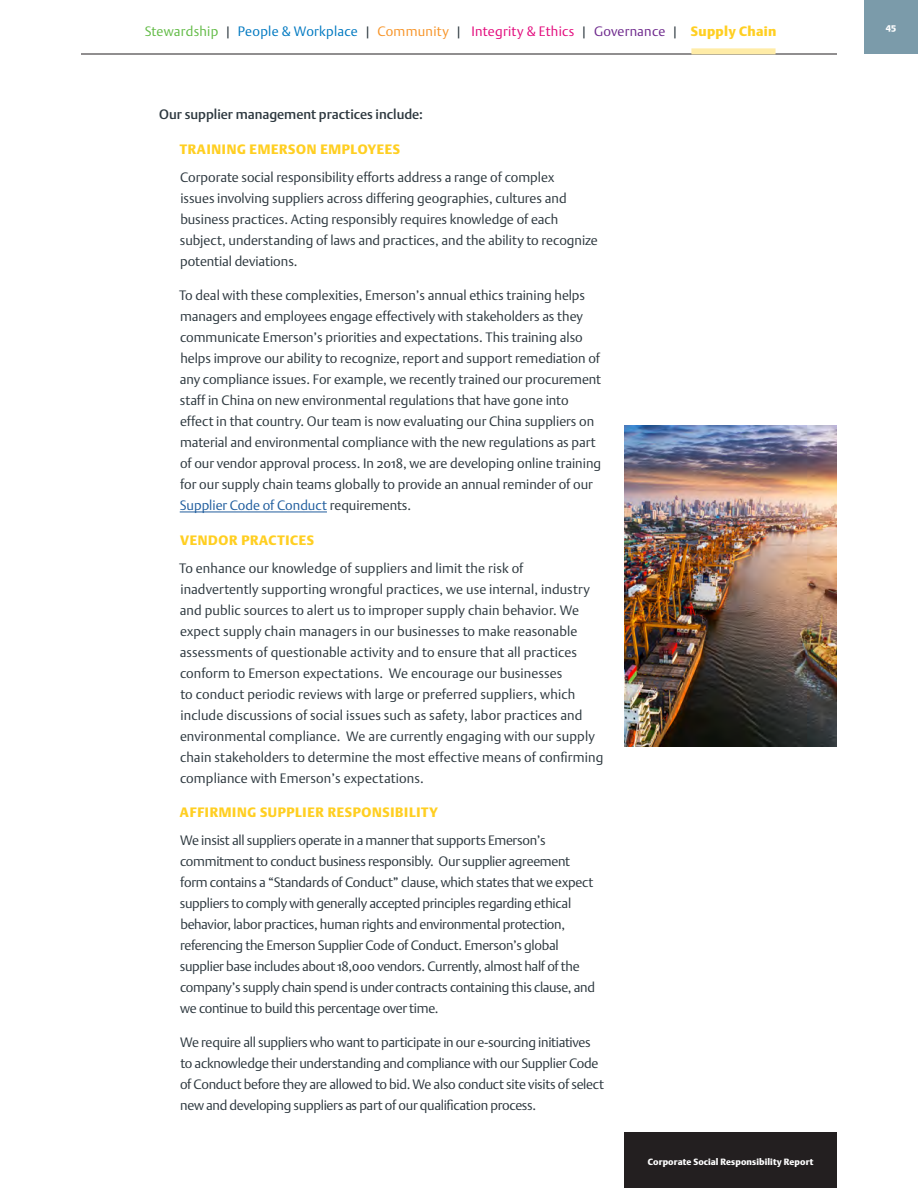
<style>
.page{position:relative;width:918px;height:1188px;background:#fff}
.page>*{position:absolute;margin:0;border:0;box-sizing:border-box;transform-origin:0 0}
.t1{font:13.5px/21px "DTL Argo ST Light";color:#2d383f}
.t2{font:13.5px/21px "DTL Argo ST Light";letter-spacing:-.02em;color:#2d383f}
.t3{font:13.5px "DTL Argo ST Light";letter-spacing:.02em;color:#0079c1}
.t4{font:13.5px "DTL Argo ST Black";letter-spacing:.05em;color:#ffcf22}
.t5{font:13.5px "DTL Argo ST Medium";color:#2d383f}
.t6{font:9px "DTL Argo ST Black";letter-spacing:.01em;color:#fff}
.s1{color:#62bb46}
.s2{color:#2d383f}
.s3{color:#f79428}
.s4{color:#e30a7c}
.s5{color:#6e298d}
.s6{font-family:"DTL Argo ST Black";color:#ffcf22}
.s7{color:#215e9e}
</style>
<div class="page">
<div style="left:624px;top:1133px;width:213px;height:55px;background:#231f20"></div>
<div style="left:864px;top:0;width:54px;height:54px;background:#7b9baa"></div>
<hr style="left:81px;top:54px;width:756px;height:1px;background:#231f20">
<div style="left:691px;top:48px;width:85px;height:6px;background:#ffeca7"></div>
<hr style="left:180px;top:512px;width:147px;height:1px;background:#215e9e">
<img style="left:624px;top:426px;width:213px;height:320px">
<p class="t3" style="left:145px;top:23px;width:633px"><span class="s1">Stewardship</span> <span class="s2">|</span> People &amp; Workplace <span class="s2">|</span> <span class="s3">Community</span> <span class="s2">|</span> <span class="s4">Integrity &amp; Ethics</span> <span class="s2">|</span> <span class="s5">Governance</span> <span class="s2">|</span> <span class="s6">Supply Chain</span></p>
<p class="t5" style="left:159px;top:107px;width:265px">Our supplier management practices include:</p>
<p class="t4" style="left:180px;top:141px;width:222px">TRAINING EMERSON EMPLOYEES</p>
<p class="t1" style="left:180px;top:166px;width:420px">Corporate social responsibility efforts address a range of complex<br>issues involving suppliers across differing geographies, cultures and business practices. Acting responsibly requires knowledge of each subject, understanding of laws and practices, and the ability to recognize potential deviations.</p>
<p class="t1" style="left:179px;top:285px;width:424px">To deal with these complexities, Emerson’s annual ethics training helps managers and employees engage effectively with stakeholders as they communicate Emerson’s priorities and expectations. This training also helps improve our ability to recognize, report and support remediation of any compliance issues. For example, we recently trained our procurement staff in China on new environmental regulations that have gone into effect in that country. Our team is now evaluating our China suppliers on material and environmental compliance with the new regulations as part of our vendor approval process. In 2018, we are developing online training for our supply chain teams globally to provide an annual reminder of our <span class="s7">Supplier Code of Conduct</span> requirements.</p>
<p class="t4" style="left:180px;top:532px;width:135px">VENDOR PRACTICES</p>
<p class="t1" style="left:179px;top:557px;width:426px">To enhance our knowledge of suppliers and limit the risk of inadvertently supporting wrongful practices, we use internal, industry and public sources to alert us to improper supply chain behavior. We expect supply chain managers in our businesses to make reasonable assessments of questionable activity and to ensure that all practices conform to Emerson expectations. We encourage our businesses<br>to conduct periodic reviews with large or preferred suppliers, which include discussions of social issues such as safety, labor practices and environmental compliance. We are currently engaging with our supply chain stakeholders to determine the most effective means of confirming compliance with Emerson’s expectations.</p>
<p class="t4" style="left:180px;top:804px;width:259px">AFFIRMING SUPPLIER RESPONSIBILITY</p>
<p class="t2" style="left:180px;top:829px;width:417px">We insist all suppliers operate in a manner that supports Emerson’s commitment to conduct business responsibly. Our supplier agreement form contains a “Standards of Conduct” clause, which states that we expect suppliers to comply with generally accepted principles regarding ethical behavior, labor practices, human rights and environmental protection, referencing the Emerson Supplier Code of Conduct. Emerson’s global supplier base includes about 18,000 vendors. Currently, almost half of the company’s supply chain spend is under contracts containing this clause, and we continue to build this percentage over time.</p>
<p class="t2" style="left:180px;top:1032px;width:426px">We require all suppliers who want to participate in our e-sourcing initiatives to acknowledge their understanding and compliance with our Supplier Code of Conduct before they are allowed to bid. We also conduct site visits of select new and developing suppliers as part of our qualification process.</p>
<p class="t6" style="left:648px;top:1157px;width:167px">Corporate Social Responsibility Report</p>
<p class="t6" style="left:886px;top:22px;width:12px">45</p>
</div>
